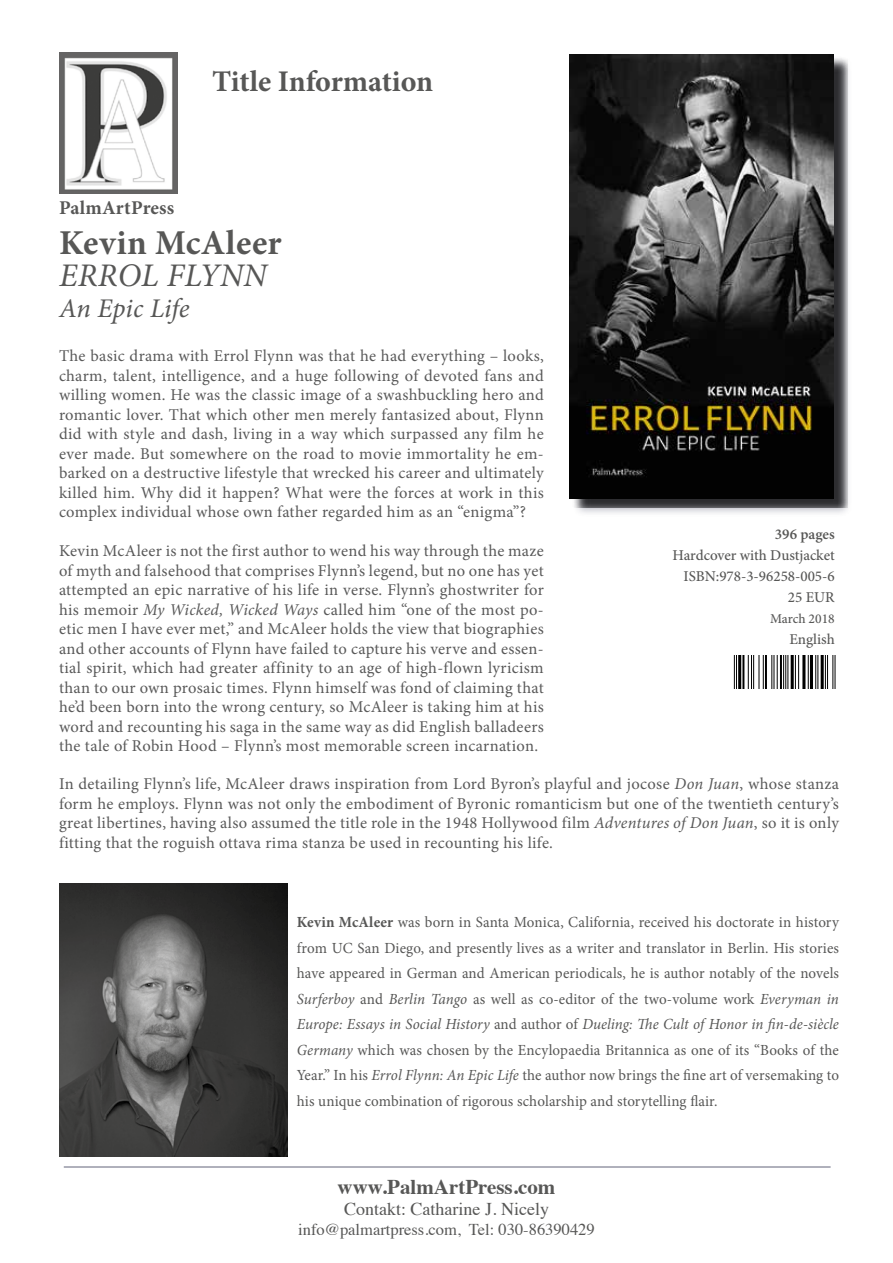
<style>
.page{position:relative;width:893px;height:1263px;background:#fff}
.page>*{position:absolute;margin:0;border:0;box-sizing:border-box;transform-origin:0 0}
.t1{font:700 34.95px "Minion Pro";letter-spacing:.01em;color:#575756}
.t2{font:italic 33px "Minion Pro";letter-spacing:.01em;color:#575756}
.t3{font:700 30px "Minion Pro";letter-spacing:-.005em;color:#575756}
.t4{font:italic 27px "Minion Pro";color:#575756}
.t5{font:700 21px "Times";color:#575756}
.t6{font:700 19.5px "Minion Pro";letter-spacing:.01em;color:#575756}
.t7{font:18px "Times";color:#575756}
.t8{font:16.5px/19.5px "Minion Pro";letter-spacing:.02em;color:#595959;text-align:justify}
.t9{font:16.5px "Times";color:#575756}
.t10{font:15.45px/25.5px "Minion Pro";letter-spacing:.005em;color:#575756;text-align:justify}
.t11{font:500 15px/21px "Minion Pro";color:#575756;text-align:right}
.t12{font:600 15px "Minion Pro";color:#575756}
.t13{font:500 13.5px "Minion Pro";letter-spacing:-.005em;color:#575756}
.s1{font-style:italic}
.s2{font-weight:700}
</style>
<div class="page">
<img style="left:59px;top:53px;width:118px;height:140px">
<div style="left:572px;top:56px;width:280px;height:461px;background:#61637a;opacity:.49"></div>
<div style="left:572px;top:56px;width:276px;height:451px;background:#000;opacity:.75"></div>
<img style="left:570px;top:54px;width:264px;height:444px">
<hr style="left:64px;top:1166px;width:767px;height:1px;background:#61637a">
<img style="left:59px;top:884px;width:228px;height:272px">
<hr style="left:734px;top:656px;width:1px;height:33px;background:#000">
<hr style="left:736px;top:656px;width:1px;height:33px;background:#000">
<hr style="left:738px;top:656px;width:3px;height:33px;background:#000">
<hr style="left:742px;top:656px;width:2px;height:33px;background:#000">
<hr style="left:748px;top:656px;width:1px;height:33px;background:#000">
<hr style="left:751px;top:656px;width:1px;height:33px;background:#000">
<hr style="left:753px;top:656px;width:1px;height:33px;background:#000">
<hr style="left:758px;top:656px;width:1px;height:33px;background:#000">
<hr style="left:763px;top:656px;width:1px;height:33px;background:#000">
<hr style="left:765px;top:656px;width:2px;height:33px;background:#000">
<hr style="left:771px;top:656px;width:1px;height:33px;background:#000">
<hr style="left:773px;top:656px;width:1px;height:33px;background:#000">
<hr style="left:777px;top:656px;width:1px;height:33px;background:#000">
<hr style="left:780px;top:656px;width:2px;height:33px;background:#000">
<hr style="left:783px;top:656px;width:1px;height:33px;background:#000">
<hr style="left:785px;top:656px;width:1px;height:33px;background:#000">
<hr style="left:787px;top:656px;width:1px;height:33px;background:#000">
<hr style="left:791px;top:656px;width:3px;height:33px;background:#000">
<hr style="left:795px;top:656px;width:1px;height:33px;background:#000">
<hr style="left:798px;top:656px;width:1px;height:33px;background:#000">
<hr style="left:802px;top:656px;width:3px;height:33px;background:#000">
<hr style="left:808px;top:656px;width:1px;height:33px;background:#000">
<hr style="left:810px;top:656px;width:3px;height:33px;background:#000">
<hr style="left:815px;top:656px;width:1px;height:33px;background:#000">
<hr style="left:817px;top:656px;width:1px;height:33px;background:#000">
<hr style="left:821px;top:656px;width:3px;height:33px;background:#000">
<hr style="left:825px;top:656px;width:1px;height:33px;background:#000">
<hr style="left:827px;top:656px;width:1px;height:33px;background:#000">
<hr style="left:832px;top:656px;width:1px;height:33px;background:#000">
<hr style="left:835px;top:656px;width:1px;height:33px;background:#000">
<h3 class="t3" style="left:212px;top:60px;width:223px">Title Information</h3>
<p class="t6" style="left:59px;top:194px;width:117px">PalmArtPress</p>
<h1 class="t1" style="left:59px;top:219px;width:224px">Kevin McAleer</h1>
<h2 class="t2" style="left:59px;top:253px;width:209px">ERROL FLYNN</h2>
<h3 class="t4" style="left:59px;top:290px;width:132px">An Epic Life</h3>
<p class="t8" style="left:59px;top:346px;width:486px">The basic drama with Errol Flynn was that he had everything – looks, charm, talent, intelligence, and a huge following of devoted fans and willing women. He was the classic image of a swashbuckling hero and romantic lover. That which other men merely fantasized about, Flynn did with style and dash, living in a way which surpassed any film he ever made. But somewhere on the road to movie immortality he em&shy;barked on a destructive lifestyle that wrecked his career and ultimately killed him. Why did it happen? What were the forces at work in this complex individual whose own father regarded him as an “enigma”?</p>
<p class="t8" style="left:59px;top:541px;width:486px">Kevin McAleer is not the first author to wend his way through the maze of myth and falsehood that comprises Flynn’s legend, but no one has yet attempted an epic narrative of his life in verse. Flynn’s ghostwriter for his memoir <span class="s1">My Wicked, Wicked Ways</span> called him “one of the most po&shy;etic men I have ever met,” and McAleer holds the view that biographies and other accounts of Flynn have failed to capture his verve and essen&shy;tial spirit, which had greater affinity to an age of high-flown lyricism than to our own prosaic times. Flynn himself was fond of claiming that he’d been born into the wrong century, so McAleer is taking him at his word and recounting his saga in the same way as did English balladeers the tale of Robin Hood – Flynn’s most memorable screen incarnation.</p>
<p class="t12" style="left:775px;top:524px;width:61px">396 pages</p>
<p class="t11" style="left:672px;top:545px;width:164px">Hardcover with Dustjacket<br>ISBN:978-3-96258-005-6<br>25 EUR</p>
<p class="t13" style="left:770px;top:610px;width:66px">March 2018</p>
<p class="t11" style="left:789px;top:629px;width:47px">English</p>
<p class="t8" style="left:59px;top:774px;width:781px">In detailing Flynn’s life, McAleer draws inspiration from Lord Byron’s playful and jocose <span class="s1">Don Juan</span>, whose stanza form he employs. Flynn was not only the embodiment of Byronic romanticism but one of the twentieth century’s great libertines, having also assumed the title role in the 1948 Hollywood film <span class="s1">Adventures of Don Juan</span>, so it is only fitting that the roguish ottava rima stanza be used in recounting his life.</p>
<p class="t10" style="left:297px;top:910px;width:544px"><span class="s2">Kevin McAleer</span> was born in Santa Monica, California, received his doctorate in history from UC San Diego, and presently lives as a writer and translator in Berlin. His stories have appeared in German and American periodicals, he is author notably of the novels <span class="s1">Surferboy</span> and <span class="s1">Berlin Tango</span> as well as co-editor of the two-volume work <span class="s1">Everyman in Europe: Essays in Social History</span> and author of <span class="s1">Dueling: The Cult of Honor in fin-de-siècle Germany</span> which was chosen by the Encylopaedia Britannica as one of its “Books of the Year.” In his <span class="s1">Errol Flynn: An Epic Life</span> the author now brings the fine art of versemaking to his unique combination of rigorous scholarship and storytelling flair.</p>
<p class="t5" style="left:338px;top:1166px;width:219px">www.PalmArtPress.com</p>
<p class="t7" style="left:344px;top:1192px;width:206px">Contakt: Catharine J. Nicely</p>
<p class="t9" style="left:298px;top:1214px;width:298px">info@palmartpress.com, Tel: 030-86390429</p>
</div>
